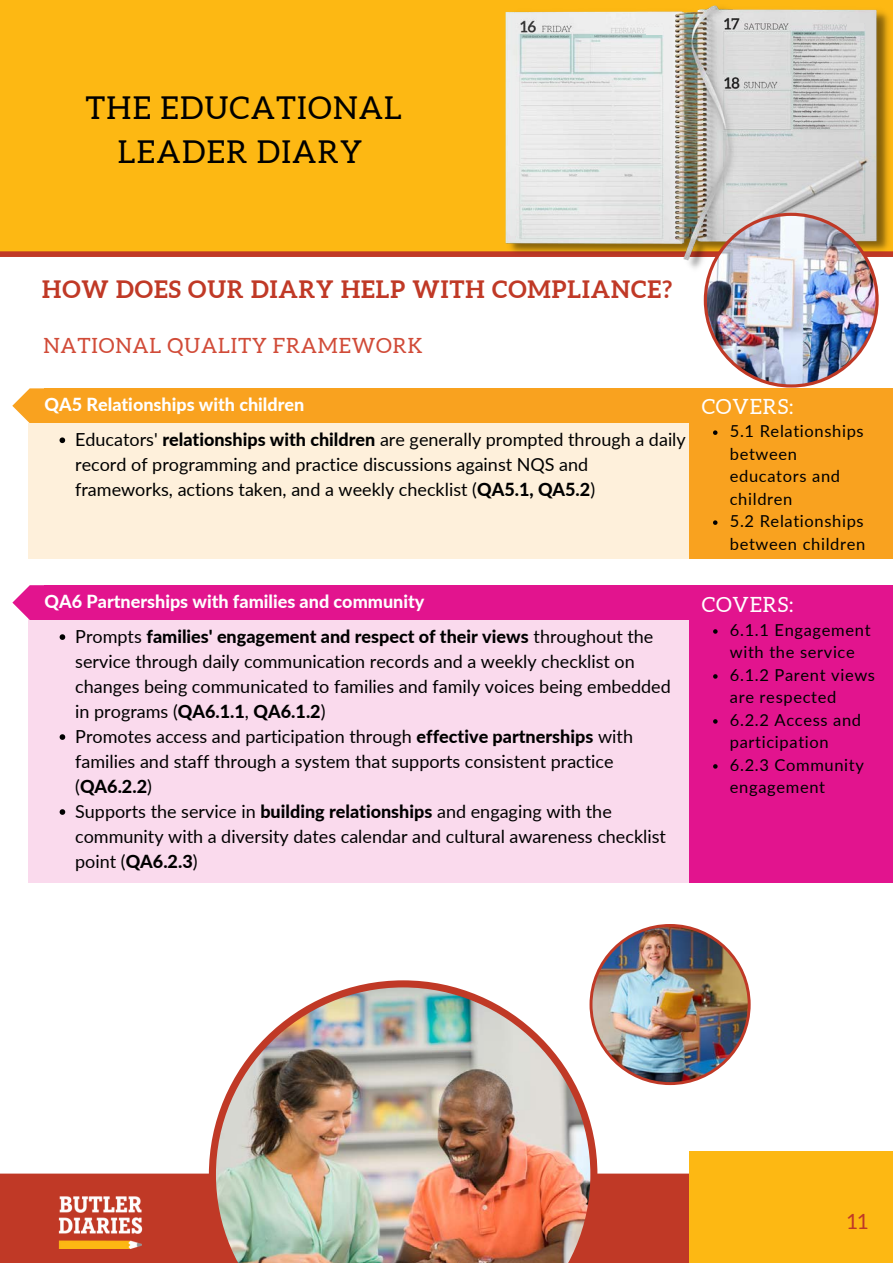
<style>
.page{position:relative;width:893px;height:1264px;background:#fff}
.page>*{position:absolute;margin:0;border:0;box-sizing:border-box;transform-origin:0 0}
.t1{font:31.5px/43.8px "Aleo";letter-spacing:.04em;color:#000;text-align:center}
.t2{font:700 24px "Aleo";letter-spacing:.04em;color:#c03926}
.t3{font:21px "Aleo";letter-spacing:.04em;color:#d14b38}
.t4{font:21px "Aleo";letter-spacing:.04em;color:#fff}
.t5{font:21px "Aleo";color:#c03926}
.t6{font:18px/25px "Lato";color:#000}
.t7{font:800 18px "Lato";color:#fff}
.t8{font:16.5px/22.5px "Lato";letter-spacing:.04em;color:#000}
.s1{font-weight:800}
</style>
<div class="page">
<div style="left:0;top:1173px;width:892px;height:6px;background:#c03926"></div>
<div style="left:0;top:1179px;width:892px;height:83px;background:#c03926"></div>
<div style="left:688px;top:1150px;width:204px;height:112px;background:#fdb813"></div>
<div style="left:0;top:0;width:892px;height:254px;background:#fdb813"></div>
<div style="left:0;top:251px;width:892px;height:6px;background:#c03926"></div>
<img style="left:505px;top:5px;width:387px;height:264px">
<div style="left:847px;top:24px;width:16px;height:7px;background:#ddd"></div>
<div style="left:645px;top:27px;width:17px;height:8px;background:#eeefef"></div>
<img style="left:58px;top:1196px;width:84px;height:52px">
<svg style="left:12px;top:585px;width:33px;height:33px"></svg>
<div style="left:45px;top:585px;width:847px;height:34px;background:#e2148e"></div>
<div style="left:28px;top:618px;width:864px;height:264px;background:#fadaed"></div>
<div style="left:689px;top:585px;width:203px;height:297px;background:#e2148e"></div>
<svg style="left:60px;top:634px;width:5px;height:6px"></svg>
<svg style="left:60px;top:734px;width:5px;height:6px"></svg>
<svg style="left:60px;top:809px;width:5px;height:5px"></svg>
<svg style="left:713px;top:629px;width:4px;height:4px"></svg>
<svg style="left:713px;top:674px;width:4px;height:4px"></svg>
<svg style="left:713px;top:719px;width:4px;height:4px"></svg>
<svg style="left:713px;top:764px;width:4px;height:4px"></svg>
<svg style="left:12px;top:388px;width:33px;height:35px"></svg>
<div style="left:45px;top:388px;width:847px;height:35px;background:#f9a21f"></div>
<img style="left:703px;top:213px;width:175px;height:174px">
<div style="left:28px;top:423px;width:864px;height:136px;background:#fef0db"></div>
<div style="left:688px;top:390px;width:204px;height:169px;background:#f9a21f"></div>
<svg style="left:59px;top:437px;width:6px;height:6px"></svg>
<svg style="left:713px;top:430px;width:4px;height:5px"></svg>
<svg style="left:713px;top:520px;width:4px;height:5px"></svg>
<img style="left:209px;top:980px;width:388px;height:282px">
<img style="left:589px;top:924px;width:161px;height:161px">
<p class="t1" style="left:86px;top:85px;width:318px">THE EDUCATIONAL<br>LEADER DIARY</p>
<p class="t2" style="left:42px;top:276px;width:631px">HOW DOES OUR DIARY HELP WITH COMPLIANCE?</p>
<p class="t3" style="left:43px;top:334px;width:381px">NATIONAL QUALITY FRAMEWORK</p>
<p class="t7" style="left:45px;top:393px;width:261px">QA5 Relationships with children</p>
<p class="t6" style="left:75px;top:427px;width:612px">Educators' <span class="s1">relationships with children</span> are generally prompted through a daily record of programming and practice discussions against NQS and frameworks, actions taken, and a weekly checklist (<span class="s1">QA5.1, QA5.2</span>)</p>
<p class="t4" style="left:701px;top:394px;width:93px">COVERS:</p>
<p class="t8" style="left:729px;top:419px;width:135px">5.1 Relationships between educators and children</p>
<p class="t8" style="left:729px;top:509px;width:137px">5.2 Relationships between children</p>
<p class="t7" style="left:45px;top:590px;width:381px">QA6 Partnerships with families and community</p>
<p class="t6" style="left:75px;top:623px;width:597px">Prompts <span class="s1">families' engagement and respect of their views</span> throughout the service through daily communication records and a weekly checklist on changes being communicated to families and family voices being embedded in programs (<span class="s1">QA6.1.1</span>, <span class="s1">QA6.1.2</span>)</p>
<p class="t6" style="left:75px;top:723px;width:559px">Promotes access and participation through <span class="s1">effective partnerships</span> with families and staff through a system that supports consistent practice (<span class="s1">QA6.2.2</span>)</p>
<p class="t6" style="left:75px;top:798px;width:592px">Supports the service in <span class="s1">building relationships</span> and engaging with the community with a diversity dates calendar and cultural awareness checklist point (<span class="s1">QA6.2.3</span>)</p>
<p class="t4" style="left:701px;top:593px;width:93px">COVERS:</p>
<p class="t8" style="left:729px;top:618px;width:142px">6.1.1 Engagement with the service</p>
<p class="t8" style="left:729px;top:663px;width:147px">6.1.2 Parent views are respected</p>
<p class="t8" style="left:729px;top:708px;width:133px">6.2.2 Access and participation</p>
<p class="t8" style="left:729px;top:753px;width:135px">6.2.3 Community engagement</p>
<p class="t5" style="left:847px;top:1209px;width:22px">11</p>
</div>
